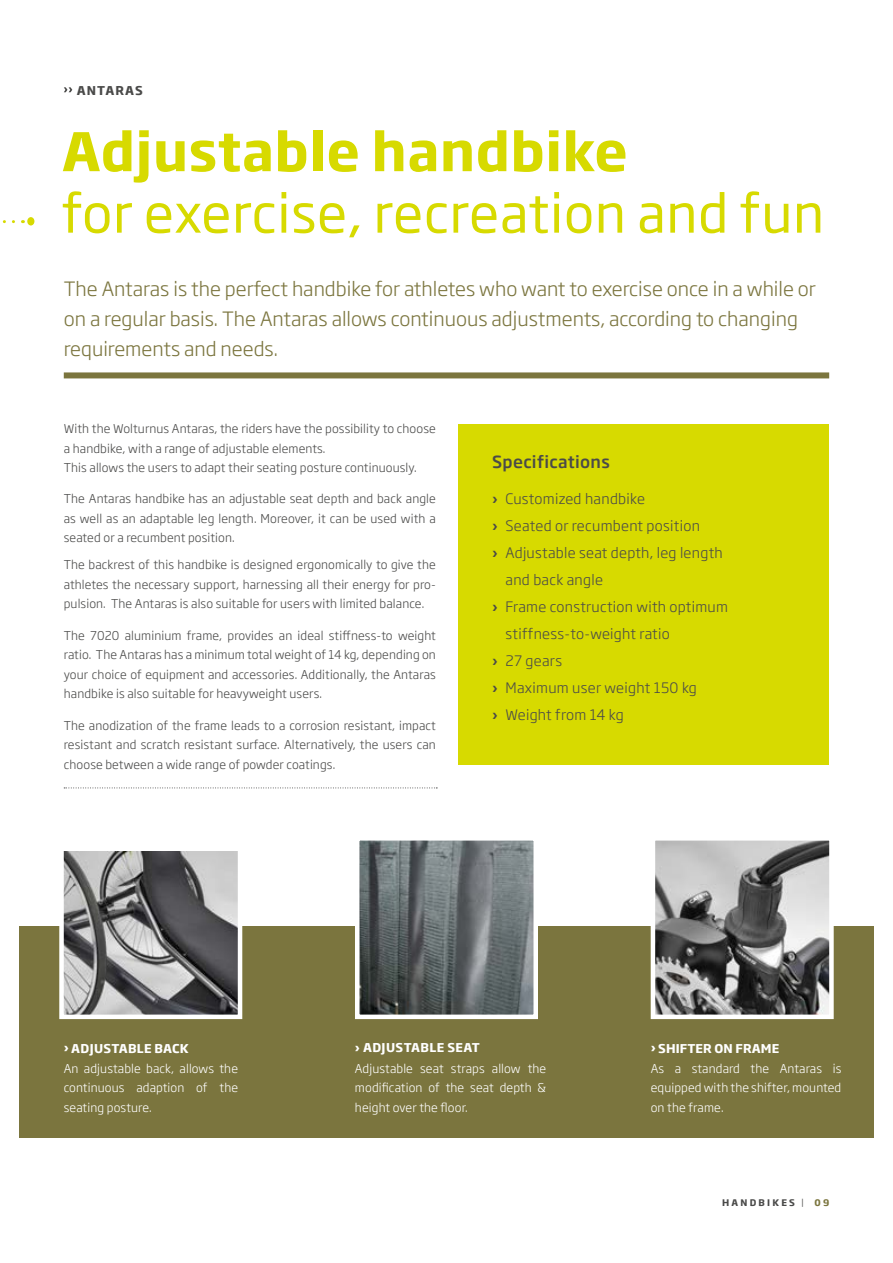
<style>
.page{position:relative;width:893px;height:1263px;background:#fff}
.page>*{position:absolute;margin:0;border:0;box-sizing:border-box;transform-origin:0 0}
.t1{font:52.5px "Soho Gothic Pro";letter-spacing:.01em;color:#d7da00}
.t2{font:700 52.5px "Soho Gothic Pro";letter-spacing:.01em;color:#d7da00}
.t3{font:300 19.5px/30px "Soho Gothic Pro";color:#7b753e}
.t4{font:500 16.5px "Soho Gothic Pro";letter-spacing:.02em;color:#4a4a49}
.t5{font:300 14.25px "Soho Gothic Pro";letter-spacing:.02em;color:#4a4a49}
.t6{font:300 12px/19.5px "Soho Gothic Pro";letter-spacing:.01em;color:#4a4a49;text-align:justify}
.t7{font:300 12px/19.5px "Soho Gothic Pro";letter-spacing:.01em;color:#fff;text-align:justify}
.t8{font:700 12px "Soho Gothic Pro";letter-spacing:.025em;color:#fff}
.t9{font:700 12px "Soho Gothic Pro";letter-spacing:.095em;color:#4a4a49}
.t10{font:700 9px "Soho Gothic Pro";letter-spacing:.25em;color:#4a4a49}
.s1{font-weight:500}
.s2{color:#7b753e}
</style>
<div class="page">
<div style="left:20px;top:926px;width:854px;height:211px;background:#7b753e"></div>
<div style="left:64px;top:372px;width:765px;height:6px;background:#7b753e"></div>
<svg style="left:650px;top:840px;width:184px;height:180px;background:#8b8b8a"></svg>
<svg style="left:355px;top:840px;width:183px;height:180px;background:#6f7677"></svg>
<svg style="left:59px;top:851px;width:184px;height:169px;background:#888889"></svg>
<div style="left:458px;top:424px;width:370px;height:341px;background:#d7da00"></div>
<svg style="left:64px;top:87px;width:8px;height:5px"></svg>
<svg style="left:64px;top:787px;width:373px;height:1px"></svg>
<svg style="left:2px;top:220px;width:12px;height:3px"></svg>
<div style="left:27px;top:217px;width:7px;height:8px;background:#d7da00;border-radius:50%"></div>
<p class="t9" style="left:77px;top:81px;width:68px">ANTARAS</p>
<h1 class="t2" style="left:62px;top:110px;width:567px">Adjustable handbike</h1>
<h1 class="t1" style="left:62px;top:173px;width:764px">for exercise, recreation and fun</h1>
<h2 class="t3" style="left:64px;top:273px;width:754px">The Antaras is the perfect handbike for athletes who want to exercise once in a while or on a regular basis. The Antaras allows continuous adjustments, according to changing requirements and needs.</h2>
<p class="t6" style="left:64px;top:418px;width:374px;text-align:left">With the Wolturnus Antaras, the riders have the possibility to choose a handbike, with a range of adjustable elements.<br>This allows the users to adapt their seating posture continuously.</p>
<p class="t6" style="left:64px;top:489px;width:374px">The Antaras handbike has an adjustable seat depth and back angle as well as an adaptable leg length. Moreover, it can be used with a seated or a recumbent position.</p>
<p class="t6" style="left:64px;top:555px;width:374px">The backrest of this handbike is designed ergonomically to give the athletes the necessary support, harnessing all their energy for pro&shy;pulsion. The Antaras is also suitable for users with limited balance.</p>
<p class="t6" style="left:64px;top:625px;width:374px">The 7020 aluminium frame, provides an ideal stiffness-to weight ratio. The Antaras has a minimum total weight of 14 kg, depending on your choice of equipment and accessories. Additionally, the Antaras handbike is also suitable for heavyweight users.</p>
<p class="t6" style="left:64px;top:715px;width:374px">The anodization of the frame leads to a corrosion resistant, impact resistant and scratch resistant surface. Alternatively, the users can choose between a wide range of powder coatings.</p>
<h3 class="t4" style="left:492px;top:449px;width:119px">Specifications</h3>
<p class="t5" style="left:492px;top:488px;width:155px"><span class="s1">›</span> Customized handbike</p>
<p class="t5" style="left:492px;top:515px;width:209px"><span class="s1">›</span> Seated or recumbent position</p>
<p class="t5" style="left:492px;top:542px;width:232px"><span class="s1">›</span> Adjustable seat depth, leg length</p>
<p class="t5" style="left:505px;top:569px;width:99px">and back angle</p>
<p class="t5" style="left:492px;top:596px;width:238px"><span class="s1">›</span> Frame construction with optimum</p>
<p class="t5" style="left:505px;top:623px;width:166px">stiffness-to-weight ratio</p>
<p class="t5" style="left:492px;top:650px;width:72px"><span class="s1">›</span> 27 gears</p>
<p class="t5" style="left:492px;top:677px;width:206px"><span class="s1">›</span> Maximum user weight 150 kg</p>
<p class="t5" style="left:492px;top:704px;width:133px"><span class="s1">›</span> Weight from 14 kg</p>
<p class="t8" style="left:64px;top:1039px;width:126px">› ADJUSTABLE BACK</p>
<p class="t7" style="left:64px;top:1058px;width:176px">An adjustable back, allows the continuous adaption of the seating posture.</p>
<p class="t8" style="left:355px;top:1037px;width:126px">› ADJUSTABLE SEAT</p>
<p class="t7" style="left:355px;top:1058px;width:193px">Adjustable seat straps allow the modification of the seat depth &amp; height over the floor.</p>
<p class="t8" style="left:651px;top:1039px;width:130px">› SHIFTER ON FRAME</p>
<p class="t7" style="left:651px;top:1058px;width:192px">As a standard the Antaras is equipped with the shifter, mounted on the frame.</p>
<p class="t10" style="left:722px;top:1196px;width:109px">HANDBIKES <sup>|</sup> <span class="s2">09</span></p>
</div>
